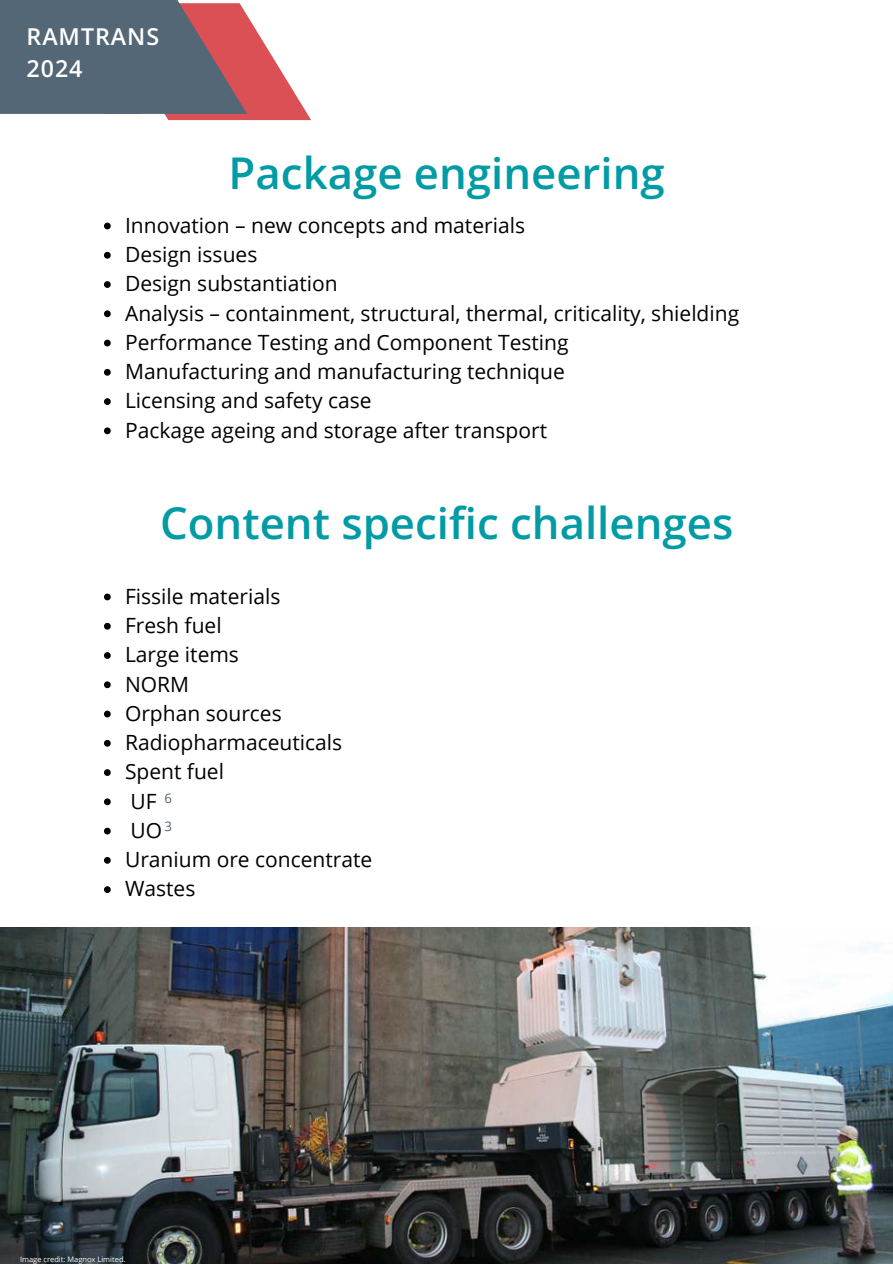
<style>
.page{position:relative;width:893px;height:1264px;background:#fff}
.page>*{position:absolute;margin:0;border:0;box-sizing:border-box;transform-origin:0 0}
.t1{font:600 43.8px "Open Sans";color:#009ba4}
.t2{font:600 23.25px "Open Sans";letter-spacing:.04em;color:#fff}
.t3{font:21px "Open Sans";color:#000}
.t4{font:13.2px "Open Sans";color:#546776}
.t5{font:7.5px "Open Sans";color:#fff}
</style>
<div class="page">
<svg style="left:104px;top:593px;width:7px;height:7px"></svg>
<svg style="left:104px;top:623px;width:7px;height:6px"></svg>
<svg style="left:104px;top:652px;width:7px;height:7px"></svg>
<svg style="left:104px;top:681px;width:7px;height:7px"></svg>
<svg style="left:104px;top:710px;width:7px;height:7px"></svg>
<svg style="left:104px;top:740px;width:7px;height:6px"></svg>
<svg style="left:104px;top:769px;width:7px;height:7px"></svg>
<svg style="left:104px;top:798px;width:7px;height:7px"></svg>
<svg style="left:104px;top:827px;width:7px;height:7px"></svg>
<svg style="left:104px;top:857px;width:7px;height:6px"></svg>
<svg style="left:104px;top:886px;width:7px;height:7px"></svg>
<img style="left:0;top:927px;width:892px;height:336px">
<svg style="left:104px;top:223px;width:7px;height:6px"></svg>
<svg style="left:104px;top:252px;width:7px;height:7px"></svg>
<svg style="left:104px;top:281px;width:7px;height:7px"></svg>
<svg style="left:104px;top:310px;width:7px;height:7px"></svg>
<svg style="left:104px;top:340px;width:7px;height:6px"></svg>
<svg style="left:104px;top:369px;width:7px;height:7px"></svg>
<svg style="left:104px;top:398px;width:7px;height:7px"></svg>
<svg style="left:104px;top:427px;width:7px;height:7px"></svg>
<svg style="left:0;top:0;width:311px;height:120px;background:#887983"></svg>
<p class="t2" style="left:27px;top:20px;width:134px">RAMTRANS</p>
<p class="t2" style="left:27px;top:52px;width:57px">2024</p>
<p class="t1" style="left:229px;top:142px;width:437px">Package engineering</p>
<p class="t3" style="left:125px;top:210px;width:401px">Innovation – new concepts and materials</p>
<p class="t3" style="left:125px;top:239px;width:134px">Design issues</p>
<p class="t3" style="left:125px;top:269px;width:214px">Design substantiation</p>
<p class="t3" style="left:125px;top:298px;width:615px">Analysis – containment, structural, thermal, criticality, shielding</p>
<p class="t3" style="left:125px;top:327px;width:445px">Performance Testing and Component Testing</p>
<p class="t3" style="left:125px;top:356px;width:441px">Manufacturing and manufacturing technique</p>
<p class="t3" style="left:125px;top:386px;width:248px">Licensing and safety case</p>
<p class="t3" style="left:125px;top:415px;width:423px">Package ageing and storage after transport</p>
<p class="t1" style="left:160px;top:492px;width:574px">Content specific challenges</p>
<p class="t3" style="left:125px;top:581px;width:157px">Fissile materials</p>
<p class="t3" style="left:125px;top:610px;width:98px">Fresh fuel</p>
<p class="t3" style="left:125px;top:640px;width:115px">Large items</p>
<p class="t3" style="left:125px;top:669px;width:66px">NORM</p>
<p class="t3" style="left:125px;top:698px;width:158px">Orphan sources</p>
<p class="t3" style="left:125px;top:727px;width:219px">Radiopharmaceuticals</p>
<p class="t3" style="left:125px;top:757px;width:100px">Spent fuel</p>
<p class="t3" style="left:130px;top:786px;width:28px">UF</p>
<p class="t3" style="left:130px;top:815px;width:33px">UO</p>
<p class="t3" style="left:125px;top:844px;width:249px">Uranium ore concentrate</p>
<p class="t3" style="left:125px;top:874px;width:72px">Wastes</p>
<p class="t4" style="left:164px;top:789px;width:9px">6</p>
<p class="t4" style="left:164px;top:817px;width:9px">3</p>
<p class="t5" style="left:20px;top:1253px;width:107px">Image credit: Magnox Limited.</p>
</div>
